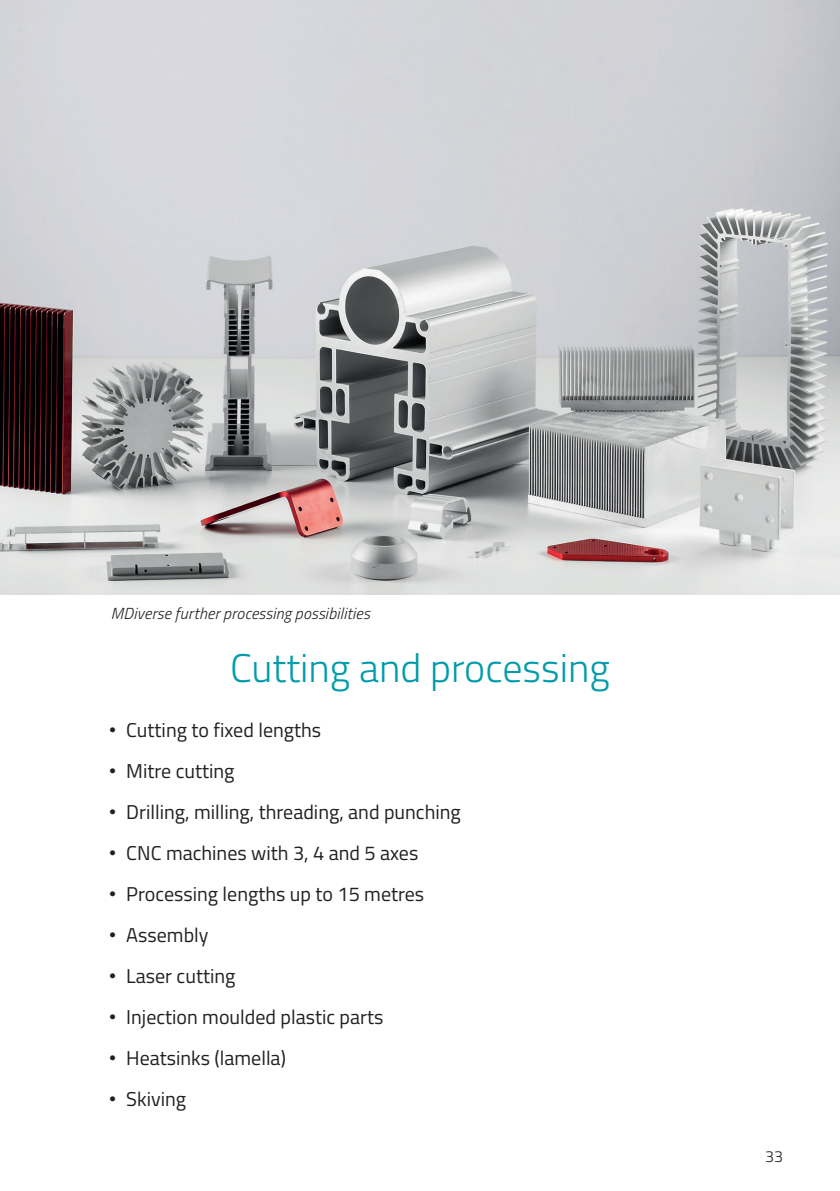
<style>
.page{position:relative;width:840px;height:1191px;background:#fff}
.page>*{position:absolute;margin:0;border:0;box-sizing:border-box;transform-origin:0 0}
.t1{font:300 40px "Titillium";color:#009cac}
.t2{font:20px "Titillium Web";color:#231f20}
.t3{font:italic 300 16px "Titillium Web";letter-spacing:.015em;color:#231f20}
.t4{font:300 16px "Titillium";color:#231f20}
.s1{font-family:"Arial"}
</style>
<div class="page">
<img style="left:0;top:0;width:839px;height:594px">
<p class="t3" style="left:111px;top:602px;width:261px">MDiverse further processing possibilities</p>
<h1 class="t1" style="left:230px;top:639px;width:381px">Cutting and processing</h1>
<p class="t2" style="left:109px;top:715px;width:213px"><span class="s1">•</span> Cutting to fixed lengths</p>
<p class="t2" style="left:109px;top:756px;width:127px"><span class="s1">•</span> Mitre cutting</p>
<p class="t2" style="left:109px;top:797px;width:353px"><span class="s1">•</span> Drilling, milling, threading, and punching</p>
<p class="t2" style="left:109px;top:838px;width:310px"><span class="s1">•</span> CNC machines with 3, 4 and 5 axes</p>
<p class="t2" style="left:109px;top:879px;width:316px"><span class="s1">•</span> Processing lengths up to 15 metres</p>
<p class="t2" style="left:109px;top:920px;width:101px"><span class="s1">•</span> Assembly</p>
<p class="t2" style="left:109px;top:961px;width:128px"><span class="s1">•</span> Laser cutting</p>
<p class="t2" style="left:109px;top:1002px;width:275px"><span class="s1">•</span> Injection moulded plastic parts</p>
<p class="t2" style="left:109px;top:1043px;width:178px"><span class="s1">•</span> Heatsinks (lamella)</p>
<p class="t2" style="left:109px;top:1084px;width:78px"><span class="s1">•</span> Skiving</p>
<p class="t4" style="left:764px;top:1145px;width:19px">33</p>
</div>
